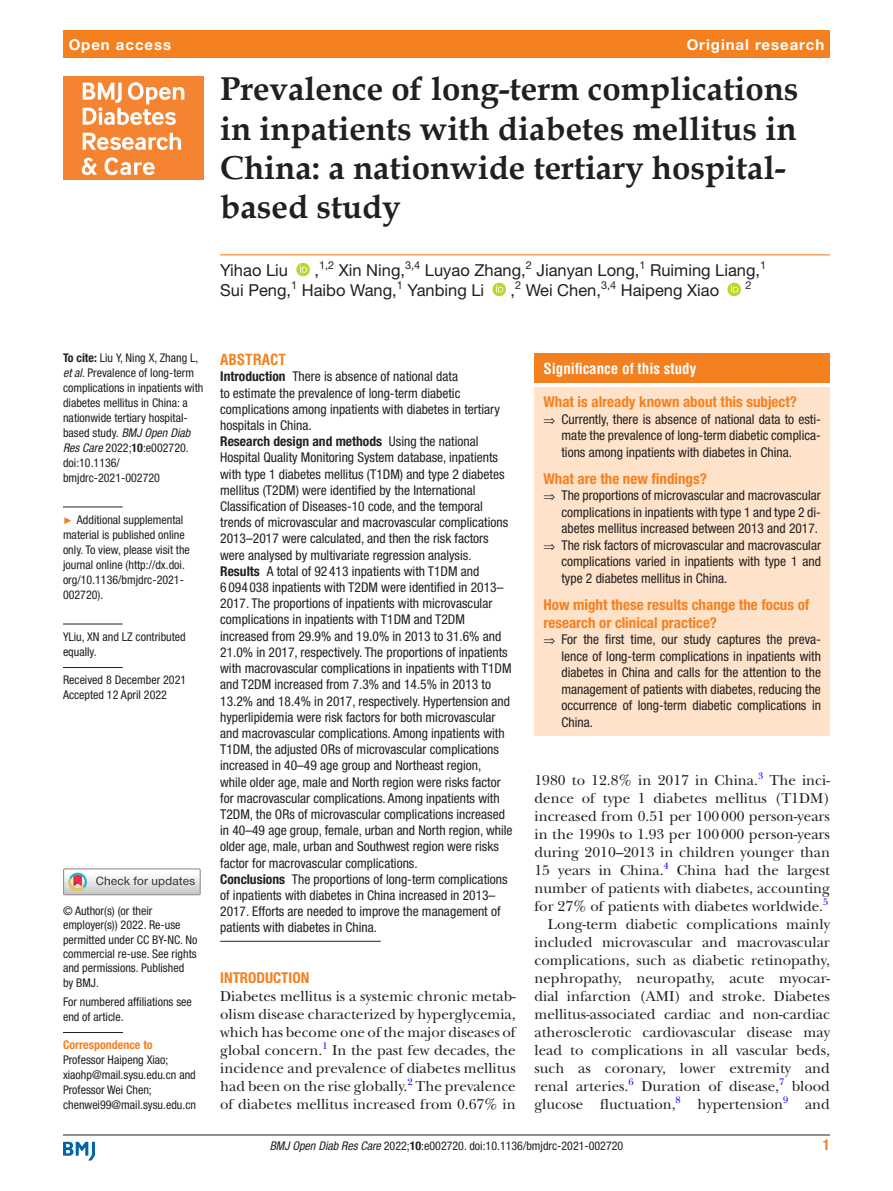
<style>
.page{position:relative;width:893px;height:1191px;background:#fff}
.page>*{position:absolute;margin:0;border:0;box-sizing:border-box;transform-origin:0 0}
.t1{font:700 33px/39px "Book Antiqua";color:#231f20}
.t2{font:16.5px "Helvetica Neue LT Std";color:#231f20}
.t3{font:15px/18px "New Baskerville";color:#231f20;text-align:justify}
.t4{font:700 condensed 15px/18px "Helvetica Neue LT Std";color:#f58020}
.t5{font:700 15px "Helvetica Neue LT Std";letter-spacing:.065em;color:#fff}
.t6{font:700 condensed 15px "Helvetica";color:#fff}
.t7{font:700 condensed 15px "Helvetica";color:#f58020}
.t8{font:condensed 13.5px/16.2px "Helvetica Neue LT Std";color:#231f20;text-align:justify}
.t9{font:condensed 12px/15px "Helvetica Neue LT Std";color:#231f20}
.t10{font:700 condensed 12px "Helvetica Neue LT Std";color:#f58020}
.t11{font:10.95px "Helvetica Neue LT Std";color:#231f20}
.t12{font:9.9px "New Baskerville";color:#00f}
.s1{font-weight:700}
.s2{font-style:italic}
.s3{font-family:"Arial";font-stretch:normal;font-size:9.75px;color:#f58020}
</style>
<div class="page">
<hr style="left:63px;top:1134px;width:767px;height:1px;background:#231f20">
<svg style="left:63px;top:1141px;width:32px;height:19px"></svg>
<div style="left:63px;top:31px;width:767px;height:27px;background:#f58020"></div>
<hr style="left:220px;top:254px;width:610px;height:1px;background:#f58020">
<svg style="left:296px;top:263px;width:14px;height:13px"></svg>
<svg style="left:492px;top:283px;width:14px;height:13px"></svg>
<svg style="left:727px;top:283px;width:14px;height:13px"></svg>
<hr style="left:63px;top:1032px;width:60px;height:1px;background:#231f20">
<hr style="left:63px;top:506px;width:60px;height:1px;background:#231f20">
<hr style="left:63px;top:623px;width:60px;height:1px;background:#231f20">
<hr style="left:63px;top:667px;width:60px;height:1px;background:#231f20">
<div style="left:63px;top:868px;width:138px;height:27px;border:1px solid #969090"></div>
<svg style="left:64px;top:869px;width:136px;height:25px"></svg>
<div style="left:63px;top:76px;width:140px;height:104px;background:#f58432"></div>
<svg style="left:83px;top:82px;width:101px;height:43px"></svg>
<svg style="left:83px;top:133px;width:98px;height:17px"></svg>
<svg style="left:82px;top:158px;width:15px;height:17px"></svg>
<svg style="left:105px;top:157px;width:50px;height:18px"></svg>
<hr style="left:220px;top:941px;width:161px;height:1px;background:#231f20">
<div style="left:534px;top:353px;width:296px;height:30px;background:#f58020"></div>
<div style="left:534px;top:387px;width:296px;height:348px;background:#fee2c9"></div>
<p class="t5" style="left:69px;top:35px;width:104px">Open access</p>
<p class="t5" style="left:687px;top:35px;width:139px">Original research</p>
<h1 class="t1" style="left:220px;top:70px;width:580px">Prevalence of long-term complications in inpatients with diabetes mellitus in China: a nationwide tertiary hospital&shy;based study</h1>
<p class="t2" style="left:220px;top:261px;width:69px">Yihao Liu</p>
<p class="t2" style="left:314px;top:261px;width:453px">,<sup>1,2</sup> Xin Ning,<sup>3,4</sup> Luyao Zhang,<sup>2</sup> Jianyan Long,<sup>1</sup> Ruiming Liang,<sup>1</sup></p>
<p class="t2" style="left:220px;top:280px;width:72px">Sui Peng,</p>
<p class="t11" style="left:291px;top:278px;width:8px">1</p>
<p class="t2" style="left:302px;top:280px;width:97px">Haibo Wang,</p>
<p class="t11" style="left:397px;top:278px;width:8px">1</p>
<p class="t2" style="left:407px;top:280px;width:78px">Yanbing Li</p>
<p class="t2" style="left:511px;top:280px;width:6px">,</p>
<p class="t11" style="left:515px;top:278px;width:8px">2</p>
<p class="t2" style="left:526px;top:280px;width:77px">Wei Chen,</p>
<p class="t11" style="left:601px;top:278px;width:17px">3,4</p>
<p class="t2" style="left:621px;top:280px;width:100px">Haipeng Xiao</p>
<p class="t11" style="left:745px;top:278px;width:8px">2</p>
<p class="t9" style="left:63px;top:350px;width:142px"><span class="s1">To cite:</span> Liu Y, Ning X, Zhang L, <span class="s2">et al</span>. Prevalence of long-term complications in inpatients with diabetes mellitus in China: a nationwide tertiary hospital&shy;based study. <span class="s2">BMJ Open Diab<br>Res Care</span> 2022;<span class="s1">10</span>:e002720. doi:10.1136/ bmjdrc-2021-002720</p>
<p class="t9" style="left:63px;top:512px;width:128px"><span class="s3">►</span> Additional supplemental material is published online only. To view, please visit the journal online (http://dx.doi. org/10.1136/bmjdrc-2021-<br>002720).</p>
<p class="t9" style="left:63px;top:629px;width:124px">YLiu, XN and LZ contributed equally.</p>
<p class="t9" style="left:63px;top:672px;width:125px">Received 8 December 2021<br>Accepted 12 April 2022</p>
<p class="t9" style="left:63px;top:903px;width:136px;line-height:14.4px">© Author(s) (or their employer(s)) 2022. Re-use permitted under CC BY-NC. No commercial re-use. See rights and permissions. Published by BMJ.</p>
<p class="t9" style="left:63px;top:994px;width:130px">For numbered affiliations see end of article.</p>
<p class="t10" style="left:63px;top:1037px;width:91px">Correspondence to</p>
<p class="t9" style="left:63px;top:1052px;width:135px">Professor Haipeng Xiao; xiaohp@mail.sysu.edu.cn and<br>Professor Wei Chen; chenwei99@mail.sysu.edu.cn</p>
<p class="t7" style="left:220px;top:350px;width:67px">ABSTRACT</p>
<p class="t8" style="left:220px;top:368px;width:294px;text-align:left"><span class="s1">Introduction</span> There is absence of national data<br>to estimate the prevalence of long-term diabetic complications among inpatients with diabetes in tertiary hospitals in China.<br><span class="s1">Research design and methods</span> Using the national Hospital Quality Monitoring System database, inpatients with type 1 diabetes mellitus (T1DM) and type 2 diabetes mellitus (T2DM) were identified by the International Classification of Diseases-10 code, and the temporal trends of microvascular and macrovascular complications 2013–2017 were calculated, and then the risk factors were analysed by multivariate regression analysis.<br><span class="s1">Results</span> A total of 92 413 inpatients with T1DM and<br>6 094 038 inpatients with T2DM were identified in 2013– 2017. The proportions of inpatients with microvascular complications in inpatients with T1DM and T2DM increased from 29.9% and 19.0% in 2013 to 31.6% and 21.0% in 2017, respectively. The proportions of inpatients with macrovascular complications in inpatients with T1DM and T2DM increased from 7.3% and 14.5% in 2013 to 13.2% and 18.4% in 2017, respectively. Hypertension and hyperlipidemia were risk factors for both microvascular and macrovascular complications. Among inpatients with T1DM, the adjusted ORs of microvascular complications increased in 40–49 age group and Northeast region,<br>while older age, male and North region were risks factor for macrovascular complications. Among inpatients with T2DM, the ORs of microvascular complications increased in 40–49 age group, female, urban and North region, while older age, male, urban and Southwest region were risks factor for macrovascular complications.<br><span class="s1">Conclusions</span> The proportions of long-term complications of inpatients with diabetes in China increased in 2013– 2017. Efforts are needed to improve the management of patients with diabetes in China.</p>
<p class="t4" style="left:220px;top:968px;width:91px">INTRODUCTION</p>
<p class="t3" style="left:220px;top:987px;width:297px">Diabetes mellitus is a systemic chronic metab&shy;olism disease characterized by hyperglycemia, which has become one of the major diseases of global concern.</p>
<p class="t12" style="left:323px;top:1039px;width:7px">1</p>
<p class="t3" style="left:220px;top:1041px;width:297px;text-indent:112px">In the past few decades, the incidence and prevalence of diabetes mellitus had been on the rise globally.</p>
<p class="t12" style="left:407px;top:1075px;width:7px">2</p>
<p class="t3" style="left:220px;top:1077px;width:297px;text-align:right">The prevalence<br>of diabetes mellitus increased from 0.67% in</p>
<p class="t6" style="left:543px;top:359px;width:154px">Significance of this study</p>
<p class="t4" style="left:543px;top:392px;width:255px">What is already known about this subject?</p>
<p class="t8" style="left:561px;top:410px;width:261px;text-indent:-18px">⇒ Currently, there is absence of national data to esti&shy;mate the prevalence of long-term diabetic complica&shy;tions among inpatients with diabetes in China.</p>
<p class="t4" style="left:543px;top:469px;width:165px">What are the new findings?</p>
<p class="t8" style="left:543px;top:487px;width:279px">⇒ The proportions of microvascular and macrovascular</p>
<p class="t8" style="left:561px;top:503px;width:261px">complications in inpatients with type 1 and type 2 di-</p>
<p class="t8" style="left:561px;top:520px;width:258px">abetes mellitus increased between 2013 and 2017.</p>
<p class="t8" style="left:543px;top:536px;width:279px">⇒ The risk factors of microvascular and macrovascular</p>
<p class="t8" style="left:561px;top:553px;width:261px">complications varied in inpatients with type 1 and</p>
<p class="t8" style="left:561px;top:569px;width:167px">type 2 diabetes mellitus in China.</p>
<p class="t4" style="left:543px;top:595px;width:267px">How might these results change the focus of research or clinical practice?</p>
<p class="t8" style="left:561px;top:631px;width:261px;text-indent:-18px">⇒ For the first time, our study captures the preva&shy;lence of long-term complications in inpatients with diabetes in China and calls for the attention to the management of patients with diabetes, reducing the occurrence of long-term diabetic complications in China.</p>
<p class="t3" style="left:534px;top:771px;width:225px">1980 to 12.8% in 2017 in China.</p>
<p class="t12" style="left:758px;top:769px;width:7px">3</p>
<p class="t3" style="left:534px;top:771px;width:297px;text-indent:235px">The inci&shy;dence of type 1 diabetes mellitus (T1DM) increased from 0.51 per 100000 person-years in the 1990s to 1.93 per 100000 person-years during 2010–2013 in children younger than 15 years in China.</p>
<p class="t12" style="left:664px;top:859px;width:7px">4</p>
<p class="t3" style="left:534px;top:861px;width:297px;text-indent:142px">China had the largest number of patients with diabetes, accounting for 27% of patients with diabetes worldwide.</p>
<p class="t12" style="left:823px;top:895px;width:7px">5</p>
<p class="t3" style="left:534px;top:915px;width:297px;text-indent:14px">Long-term diabetic complications mainly included microvascular and macrovascular complications, such as diabetic retinopathy, nephropathy, neuropathy, acute myocar&shy;dial infarction (AMI) and stroke. Diabetes mellitus-associated cardiac and non-cardiac atherosclerotic cardiovascular disease may lead to complications in all vascular beds, such as coronary, lower extremity and renal arteries.<sup>6</sup></p>
<p class="t12" style="left:779px;top:1075px;width:7px">7</p>
<p class="t3" style="left:641px;top:1077px;width:139px">Duration of disease,</p>
<p class="t3" style="left:792px;top:1077px;width:40px">blood</p>
<p class="t3" style="left:534px;top:1095px;width:143px">glucose fluctuation,</p>
<p class="t12" style="left:676px;top:1093px;width:7px">8</p>
<p class="t3" style="left:697px;top:1095px;width:87px">hypertension</p>
<p class="t12" style="left:783px;top:1093px;width:7px">9</p>
<p class="t3" style="left:805px;top:1095px;width:26px">and</p>
<p class="t9" style="left:270px;top:1137px;width:355px"><span class="s2">BMJ Open Diab Res Care</span> 2022;<span class="s1">10</span>:e002720. doi:10.1136/bmjdrc-2021-002720</p>
<p class="t4" style="left:823px;top:1135px;width:9px">1</p>
</div>
